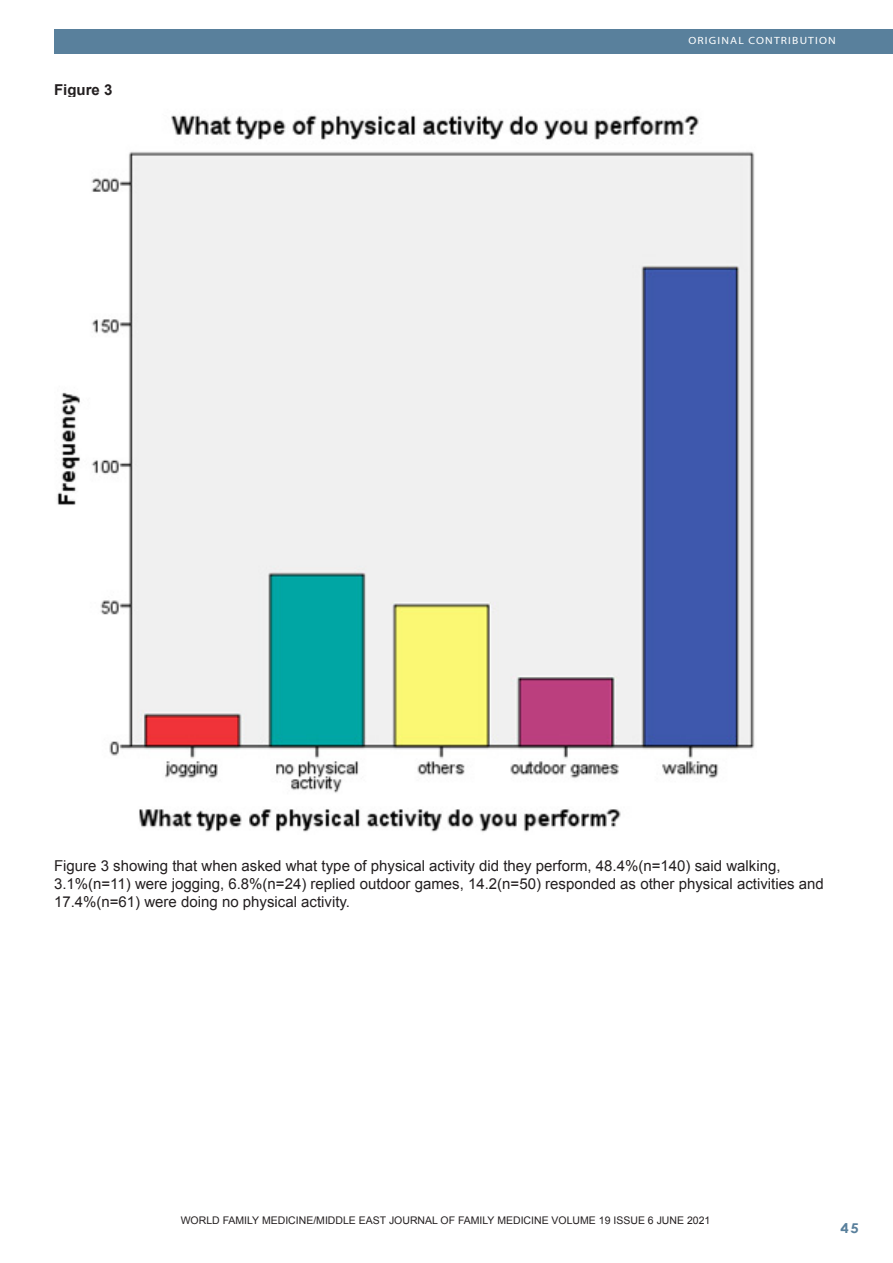
<style>
.page{position:relative;width:893px;height:1263px;background:#fff}
.page>*{position:absolute;margin:0;border:0;box-sizing:border-box;transform-origin:0 0}
.Footnote_Text{font:15px/18px "Arial";color:#231f20}
.Footnote_Text-2{font:700 15px "Arial";color:#231f20}
.t1{font:700 13.5px "Century Gothic";color:#59809c;scale:1.1 1}
.Footnote_Text-3{font:10.5px "Arial";color:#231f20}
.t2{font:10.5px "Myriad";letter-spacing:.1em;color:#fff;scale:1.1 1}
</style>
<div class="page">
<div style="left:54px;top:30px;width:839px;height:24px;background:#59809c"></div>
<img style="left:57px;top:115px;width:698px;height:717px">
<p class="Footnote_Text-2" style="left:54px;top:80px;width:60px">Figure 3</p>
<p class="t2" style="left:688px;top:35px;width:135px">ORIGINAL CONTRIBUTION</p>
<p class="Footnote_Text" style="left:54px;top:856px;width:771px">Figure 3 showing that when asked what type of physical activity did they perform, 48.4%(n=140) said walking,<br>3.1%(n=11) were jogging, 6.8%(n=24) replied outdoor games, 14.2(n=50) responded as other physical activities and<br>17.4%(n=61) were doing no physical activity.</p>
<p class="Footnote_Text-3" style="left:181px;top:1214px;width:531px">WORLD FAMILY MEDICINE/MIDDLE EAST JOURNAL OF FAMILY MEDICINE VOLUME 19 ISSUE 6 JUNE 2021</p>
<p class="t1" style="left:840px;top:1218px;width:18px">45</p>
</div>
